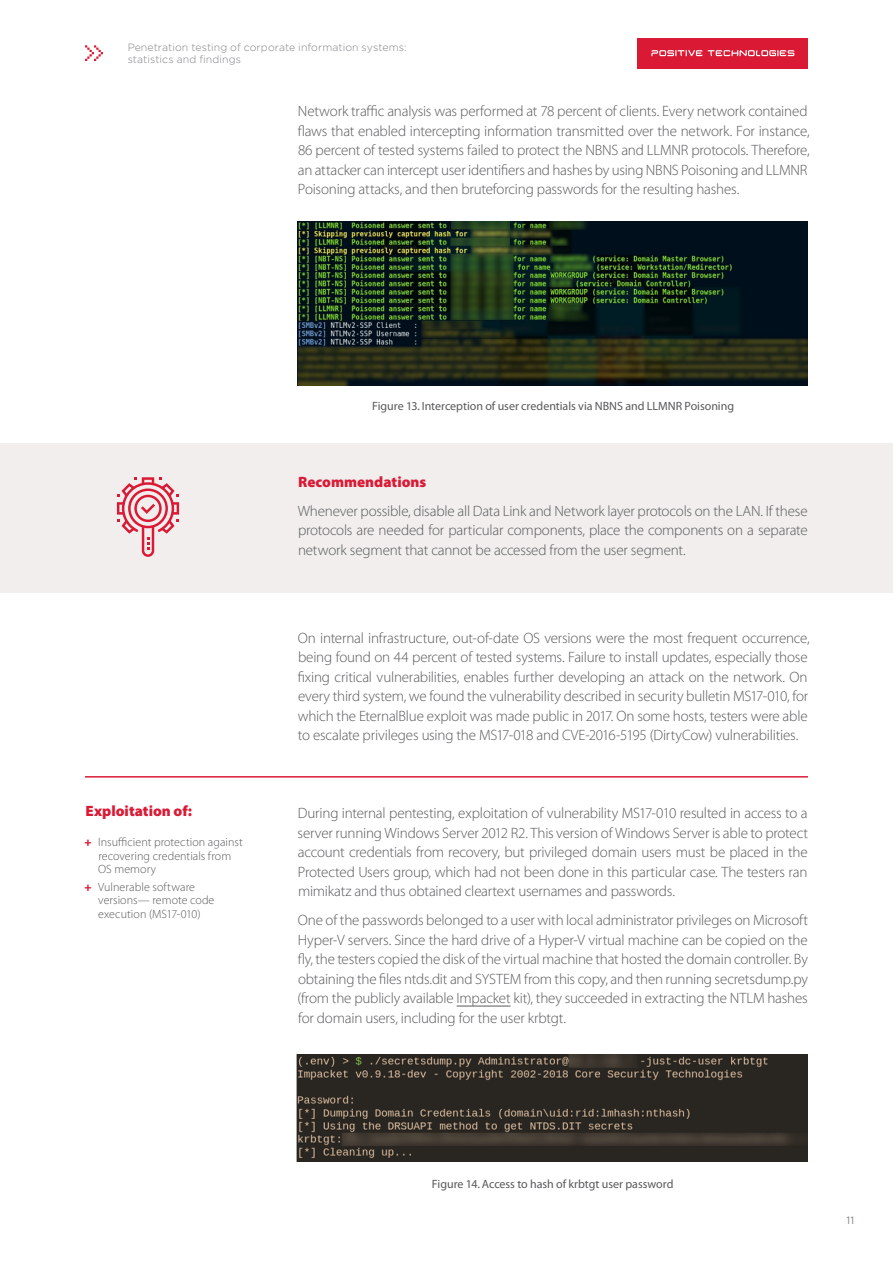
<style>
.page{position:relative;width:893px;height:1263px;background:#fff}
.page>*{position:absolute;margin:0;border:0;box-sizing:border-box;transform-origin:0 0}
.t1{font:300 15px/19.5px "Myriad Pro";letter-spacing:-.015em;color:#58595b;text-align:justify}
.t2{font:900 15px "Myriad Pro";color:#da1a35}
.t3{font:300 12px/13.5px "Myriad Pro";letter-spacing:.005em;color:#58595b}
.t4{font:12px "Myriad Pro";letter-spacing:-.005em;color:#58595b}
.t5{font:300 10.5px/12.6px "Gotham Pro";letter-spacing:.01em;color:#808285}
.t6{font:10.5px "Gotham Pro";color:#808285}
.s1{font-weight:900;color:#da1a35}
</style>
<div class="page">
<div style="left:0;top:443px;width:893px;height:150px;background:#f1eeed"></div>
<svg style="left:117px;top:477px;width:62px;height:80px"></svg>
<img style="left:298px;top:221px;width:510px;height:164px">
<hr style="left:85px;top:776px;width:723px;height:1px;background:#da1a35">
<hr style="left:457px;top:1006px;width:53px;height:1px;background:#58595b">
<img style="left:297px;top:1054px;width:511px;height:108px">
<div style="left:638px;top:38px;width:170px;height:30px;background:#da1a35"></div>
<svg style="left:651px;top:50px;width:143px;height:6px"></svg>
<svg style="left:85px;top:45px;width:18px;height:16px"></svg>
<p class="t5" style="left:128px;top:41px;width:281px">Penetration testing of corporate information systems: statistics and findings</p>
<p class="t1" style="left:298px;top:102px;width:514px;text-align:left">Network traffic analysis was performed at 78 percent of clients. Every network contained flaws that enabled intercepting information transmitted over the network. For instance, 86 percent of tested systems failed to protect the NBNS and LLMNR protocols. Therefore, an attacker can intercept user identifiers and hashes by using NBNS Poisoning and LLMNR Poisoning attacks, and then bruteforcing passwords for the resulting hashes.</p>
<p class="t2" style="left:86px;top:803px;width:108px">Exploitation of:</p>
<p class="t3" style="left:98px;top:836px;width:146px;text-indent:-14px"><span class="s1">+</span> Insufficient protection against recovering credentials from<br>OS memory</p>
<p class="t3" style="left:98px;top:880px;width:118px;text-indent:-14px"><span class="s1">+</span> Vulnerable software versions— remote code execution (MS17-010)</p>
<p class="t4" style="left:372px;top:400px;width:363px">Figure 13. Interception of user credentials via NBNS and LLMNR Poisoning</p>
<p class="t2" style="left:298px;top:473px;width:129px">Recommendations</p>
<p class="t1" style="left:298px;top:501px;width:511px">Whenever possible, disable all Data Link and Network layer protocols on the LAN. If these protocols are needed for particular components, place the components on a separate network segment that cannot be accessed from the user segment.</p>
<p class="t1" style="left:298px;top:628px;width:513px;text-align:left">On internal infrastructure, out-of-date OS versions were the most frequent occurrence, being found on 44 percent of tested systems. Failure to install updates, especially those fixing critical vulnerabilities, enables further developing an attack on the network. On every third system, we found the vulnerability described in security bulletin MS17-010, for which the EternalBlue exploit was made public in 2017. On some hosts, testers were able to escalate privileges using the MS17-018 and CVE-2016-5195 (DirtyCow) vulnerabilities.</p>
<p class="t1" style="left:298px;top:804px;width:512px">During internal pentesting, exploitation of vulnerability MS17-010 resulted in access to a server running Windows Server 2012 R2. This version of Windows Server is able to protect account credentials from recovery, but privileged domain users must be placed in the Protected Users group, which had not been done in this particular case. The testers ran mimikatz and thus obtained cleartext usernames and passwords.</p>
<p class="t1" style="left:297px;top:911px;width:512px">One of the passwords belonged to a user with local administrator privileges on Microsoft Hyper-V servers. Since the hard drive of a Hyper-V virtual machine can be copied on the fly, the testers copied the disk of the virtual machine that hosted the domain controller. By obtaining the files ntds.dit and SYSTEM from this copy, and then running secretsdump.py (from the publicly available Impacket kit), they succeeded in extracting the NTLM hashes for domain users, including for the user krbtgt.</p>
<p class="t4" style="left:432px;top:1177px;width:243px">Figure 14. Access to hash of krbtgt user password</p>
<p class="t6" style="left:847px;top:1215px;width:9px">11</p>
</div>
